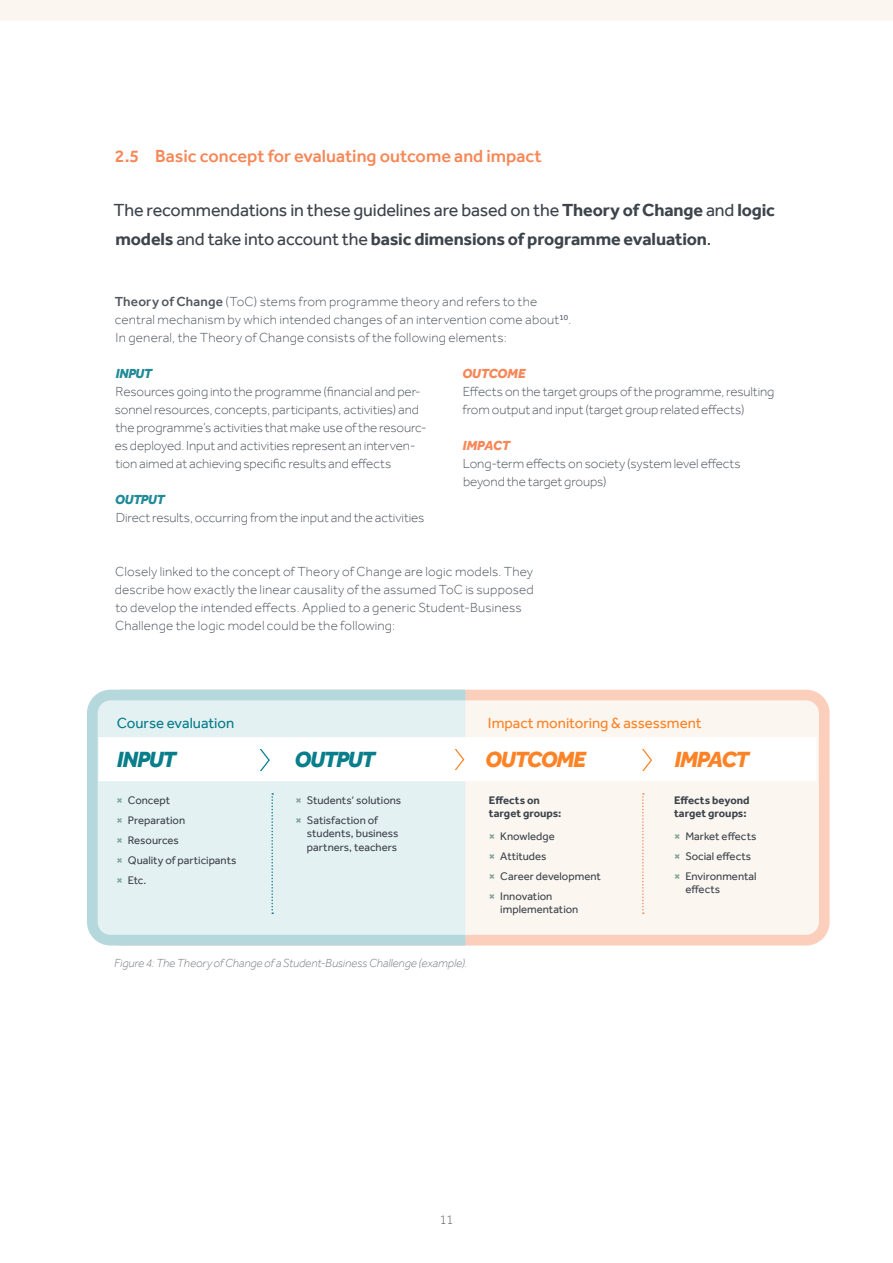
<style>
.page{position:relative;width:893px;height:1263px;background:#fff}
.page>*{position:absolute;margin:0;border:0;box-sizing:border-box;transform-origin:0 0}
.t1{font:italic 800 22.65px "Effra";letter-spacing:-.055em;color:#fe8326}
.t2{font:italic 800 22.65px "Effra";letter-spacing:-.055em;color:#087e8b}
.t3{font:18px/28.5px "Effra";letter-spacing:-.01em;color:#3d444c}
.t4{font:500 18px "Effra";color:#f78757}
.t5{font:15.15px "Effra";letter-spacing:-.005em;color:#fe8326}
.t6{font:15.15px "Effra";letter-spacing:-.005em;color:#087e8b}
.t7{font:300 13.5px/18px "Effra";color:#50575e}
.t8{font:italic 800 13.5px "Effra";letter-spacing:-.015em;color:#f78757}
.t9{font:italic 800 13.5px "Effra";letter-spacing:-.035em;color:#218b97}
.t10{font:300 13.5px "Effra";color:#676767}
.t11{font:italic 300 12px "Effra";letter-spacing:-.005em;color:#777c82}
.t12{font:11.25px/20.1px "Effra";color:#3d444c}
.t13{font:700 11.25px/13.5px "Effra";color:#3d444c}
.s1{font-weight:700}
.s2{font-weight:500}
.s3{font-weight:800;color:#84a59d}
</style>
<div class="page">
<div style="left:0;top:0;width:893px;height:20px;background:#fbf6f0"></div>
<svg style="left:476px;top:689px;width:354px;height:257px"></svg>
<svg style="left:87px;top:689px;width:389px;height:257px;background:#deedef"></svg>
<div style="left:98px;top:737px;width:719px;height:44px;background:#fff"></div>
<svg style="left:260px;top:750px;width:10px;height:20px"></svg>
<svg style="left:454px;top:749px;width:11px;height:20px"></svg>
<svg style="left:642px;top:750px;width:10px;height:20px"></svg>
<svg style="left:642px;top:793px;width:2px;height:121px"></svg>
<svg style="left:271px;top:793px;width:2px;height:121px"></svg>
<h2 class="t4" style="left:115px;top:145px;width:428px">2.5 Basic concept for evaluating outcome and impact</h2>
<h2 class="t3" style="left:113px;top:196px;width:663px">The recommendations in these guidelines are based on the <span class="s1">Theory of Change</span> and <span class="s1">logic models</span> and take into account the <span class="s1">basic dimensions of programme evaluation</span>.</h2>
<p class="t7" style="left:115px;top:292px;width:458px"><span class="s2">Theory of Change</span> (ToC) stems from programme theory and refers to the central mechanism by which intended changes of an intervention come about<sup>10</sup>.<br>In general, the Theory of Change consists of the following elements:</p>
<p class="t9" style="left:115px;top:365px;width:38px">INPUT</p>
<p class="t7" style="left:115px;top:382px;width:314px">Resources going into the programme (financial and per&shy;sonnel resources, concepts, participants, activities) and the programme’s activities that make use of the resourc&shy;es deployed. Input and activities represent an interven&shy;tion aimed at achieving specific results and effects</p>
<p class="t9" style="left:115px;top:491px;width:51px">OUTPUT</p>
<p class="t7" style="left:116px;top:508px;width:310px">Direct results, occurring from the input and the activities</p>
<p class="t8" style="left:462px;top:365px;width:65px">OUTCOME</p>
<p class="t7" style="left:463px;top:382px;width:313px">Effects on the target groups of the programme, resulting from output and input (target group related effects)</p>
<p class="t8" style="left:463px;top:437px;width:49px">IMPACT</p>
<p class="t7" style="left:463px;top:454px;width:280px">Long-term effects on society (system level effects beyond the target groups)</p>
<p class="t7" style="left:115px;top:562px;width:420px">Closely linked to the concept of Theory of Change are logic models. They describe how exactly the linear causality of the assumed ToC is supposed to develop the intended effects. Applied to a generic Student-Business Challenge the logic model could be the following:</p>
<p class="t6" style="left:117px;top:713px;width:119px">Course evaluation</p>
<p class="t5" style="left:488px;top:713px;width:215px">Impact monitoring &amp; assessment</p>
<h1 class="t2" style="left:116px;top:746px;width:61px">INPUT</h1>
<h1 class="t2" style="left:294px;top:746px;width:82px">OUTPUT</h1>
<h1 class="t1" style="left:485px;top:746px;width:102px">OUTCOME</h1>
<h1 class="t1" style="left:674px;top:746px;width:76px">IMPACT</h1>
<p class="t12" style="left:116px;top:790px;width:122px"><span class="s3">×</span> Concept<br><span class="s3">×</span> Preparation<br><span class="s3">×</span> Resources<br><span class="s3">×</span> Quality of participants <span class="s3">×</span> Etc.</p>
<p class="t12" style="left:296px;top:790px;width:107px"><span class="s3">×</span> Students‘ solutions <span class="s3">×</span> Satisfaction of</p>
<p class="t13" style="left:489px;top:793px;width:74px">Effects on target groups:</p>
<p class="t12" style="left:489px;top:826px;width:113px"><span class="s3">×</span> Knowledge<br><span class="s3">×</span> Attitudes<br><span class="s3">×</span> Career development <span class="s3">×</span> Innovation</p>
<p class="t12" style="left:500px;top:899px;width:80px">implementation</p>
<p class="t13" style="left:674px;top:793px;width:77px">Effects beyond target groups:</p>
<p class="t12" style="left:674px;top:826px;width:84px"><span class="s3">×</span> Market effects <span class="s3">×</span> Social effects <span class="s3">×</span> Environmental</p>
<p class="t12" style="left:685px;top:879px;width:36px">effects</p>
<p class="t12" style="left:307px;top:827px;width:93px;line-height:13.5px">students, business partners, teachers</p>
<p class="t11" style="left:114px;top:956px;width:354px">Figure 4: The Theory of Change of a Student-Business Challenge (example).</p>
<p class="t10" style="left:439px;top:1211px;width:16px">11</p>
</div>
